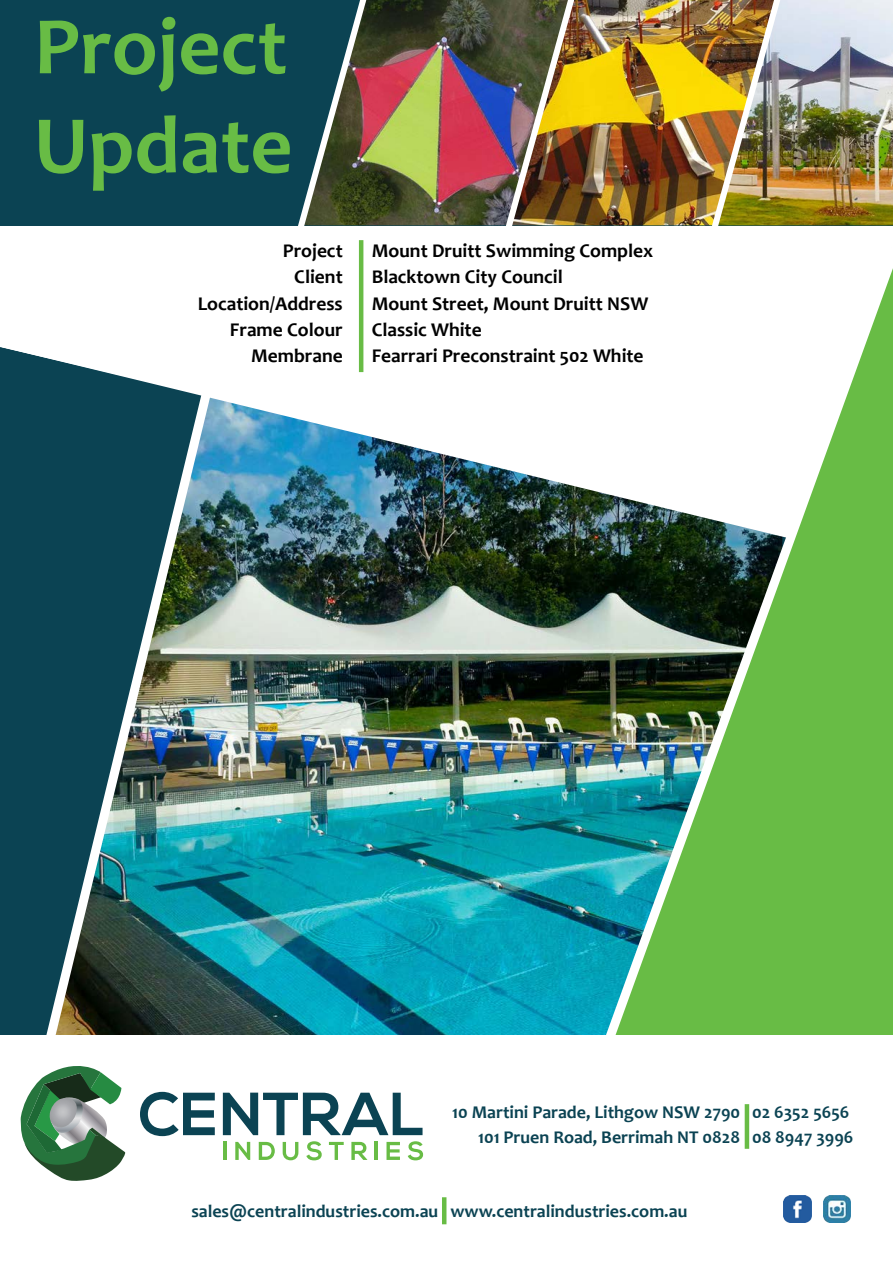
<style>
.page{position:relative;width:893px;height:1263px;background:#fff}
.page>*{position:absolute;margin:0;border:0;box-sizing:border-box;transform-origin:0 0}
.t1{font:700 82.5px/99px "Candara";color:#68bc45}
.t2{font:700 19.5px "Candara";color:#000}
.t3{font:700 18px "Candara";color:#0b4353}
</style>
<div class="page">
<img style="left:218px;top:546px;width:344px;height:489px">
<div style="left:0;top:546px;width:31px;height:489px;background:#0b4353"></div>
<div style="left:0;top:0;width:893px;height:225px;background:#0b4353"></div>
<img style="left:379px;top:0;width:97px;height:225px">
<img style="left:589px;top:0;width:90px;height:225px">
<img style="left:791px;top:0;width:102px;height:225px">
<svg style="left:298px;top:0;width:81px;height:225px"></svg>
<img style="left:476px;top:0;width:113px;height:225px">
<img style="left:679px;top:0;width:112px;height:225px">
<hr style="left:359px;top:240px;width:4px;height:132px;background:#68bc45">
<img style="left:562px;top:225px;width:331px;height:810px">
<img style="left:31px;top:546px;width:187px;height:489px">
<hr style="left:223px;top:1142px;width:3px;height:18px;background:#68bc45">
<svg style="left:235px;top:1142px;width:15px;height:18px"></svg>
<svg style="left:259px;top:1142px;width:16px;height:18px"></svg>
<svg style="left:283px;top:1142px;width:15px;height:18px"></svg>
<svg style="left:306px;top:1141px;width:16px;height:19px"></svg>
<svg style="left:329px;top:1142px;width:15px;height:18px"></svg>
<svg style="left:351px;top:1142px;width:16px;height:18px"></svg>
<hr style="left:374px;top:1142px;width:4px;height:18px;background:#68bc45">
<svg style="left:386px;top:1142px;width:14px;height:18px"></svg>
<svg style="left:408px;top:1141px;width:15px;height:19px"></svg>
<svg style="left:140px;top:1092px;width:75px;height:44px"></svg>
<svg style="left:223px;top:1092px;width:200px;height:43px"></svg>
<svg style="left:20px;top:1066px;width:106px;height:115px"></svg>
<img style="left:784px;top:1195px;width:27px;height:28px">
<img style="left:823px;top:1195px;width:28px;height:28px">
<hr style="left:442px;top:1197px;width:4px;height:27px;background:#68bc45">
<hr style="left:745px;top:1104px;width:4px;height:45px;background:#68bc45">
<img style="left:0;top:313px;width:806px;height:233px">
<p class="t1" style="left:34px;top:-4px;width:260px">Project<br>Update</p>
<p class="t2" style="left:283px;top:239px;width:61px">Project</p>
<p class="t2" style="left:372px;top:239px;width:283px">Mount Druitt Swimming Complex</p>
<p class="t2" style="left:294px;top:265px;width:50px">Client</p>
<p class="t2" style="left:372px;top:265px;width:193px">Blacktown City Council</p>
<p class="t2" style="left:198px;top:291px;width:146px">Location/Address</p>
<p class="t2" style="left:372px;top:291px;width:278px">Mount Street, Mount Druitt NSW</p>
<p class="t2" style="left:230px;top:317px;width:114px">Frame Colour</p>
<p class="t2" style="left:372px;top:317px;width:111px">Classic White</p>
<p class="t2" style="left:251px;top:343px;width:93px">Membrane</p>
<p class="t2" style="left:372px;top:343px;width:273px">Fearrari Preconstraint 502 White</p>
<p class="t3" style="left:452px;top:1101px;width:289px">10 Martini Parade, Lithgow NSW 2790</p>
<p class="t3" style="left:752px;top:1101px;width:99px">02 6352 5656</p>
<p class="t3" style="left:478px;top:1126px;width:264px">101 Pruen Road, Berrimah NT 0828</p>
<p class="t3" style="left:752px;top:1126px;width:103px">08 8947 3996</p>
<p class="t3" style="left:191px;top:1200px;width:248px">sales@centralindustries.com.au</p>
<p class="t3" style="left:450px;top:1200px;width:239px">www.centralindustries.com.au</p>
</div>
